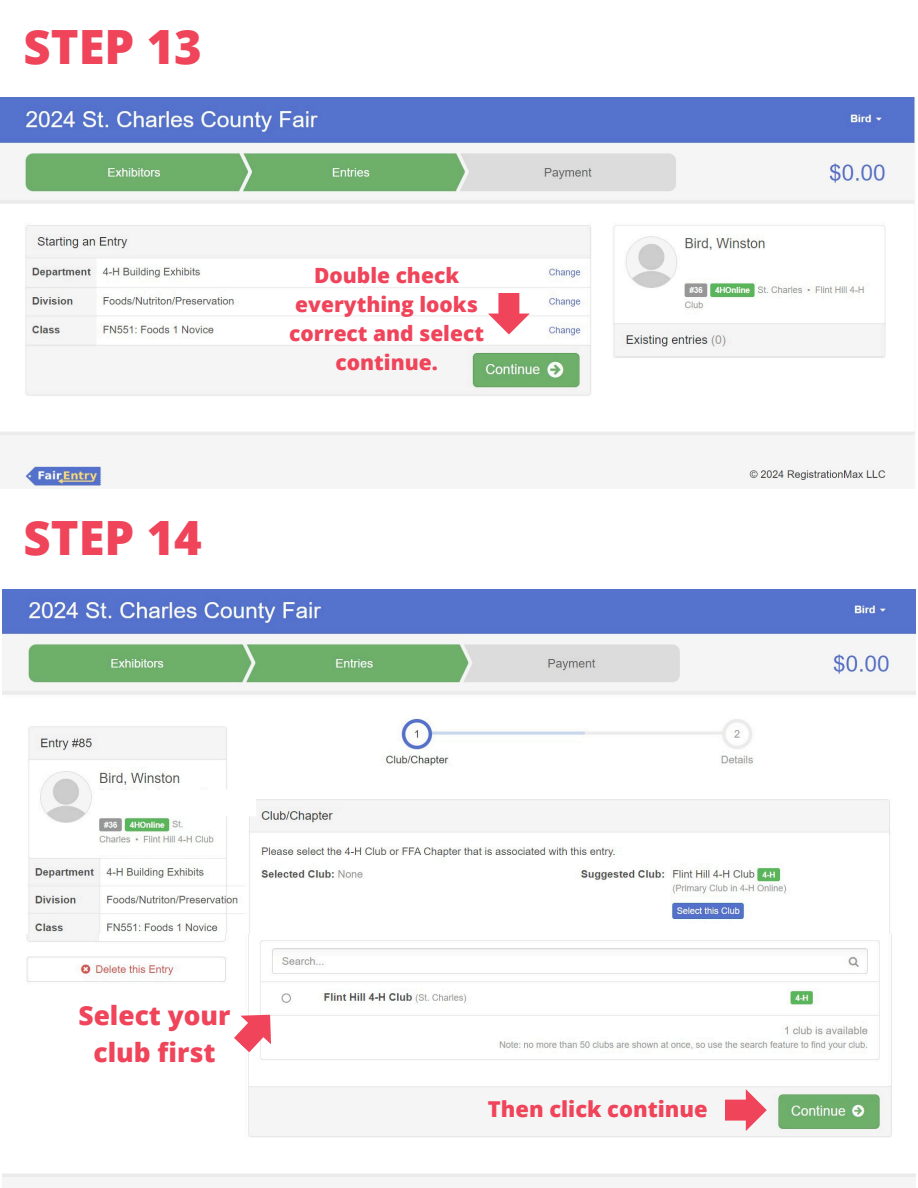
<style>
.page{position:relative;width:918px;height:1188px;background:#fff}
.page>*{position:absolute;margin:0;border:0;box-sizing:border-box;transform-origin:0 0}
.t1{font:800 47.25px "Open Sans";color:#ef445a}
.t2{font:800 26.4px/36.3px "Open Sans";color:#ef445a;text-align:center}
.t3{font:800 21.9px "Open Sans";color:#ef445a}
.t4{font:800 21px/29.2px "Open Sans";color:#ef445a;text-align:center}
</style>
<div class="page">
<img style="left:0;top:97px;width:916px;height:392px">
<img style="left:2px;top:589px;width:914px;height:346px">
<svg style="left:681px;top:250px;width:171px;height:28px"></svg>
<svg style="left:488px;top:293px;width:42px;height:41px"></svg>
<svg style="left:96px;top:789px;width:160px;height:27px"></svg>
<img style="left:2px;top:935px;width:914px;height:242px">
<svg style="left:234px;top:1015px;width:37px;height:37px"></svg>
<svg style="left:725px;top:1089px;width:42px;height:42px"></svg>
<p class="t1" style="left:24px;top:13px;width:180px">STEP 13</p>
<p class="t1" style="left:24px;top:505px;width:180px">STEP 14</p>
<h1 class="t4" style="left:289px;top:260px;width:196px">Double check everything looks correct and select continue.</h1>
<p class="t2" style="left:78px;top:997px;width:154px">Select your club first</p>
<p class="t3" style="left:488px;top:1093px;width:221px">Then click continue</p>
</div>
